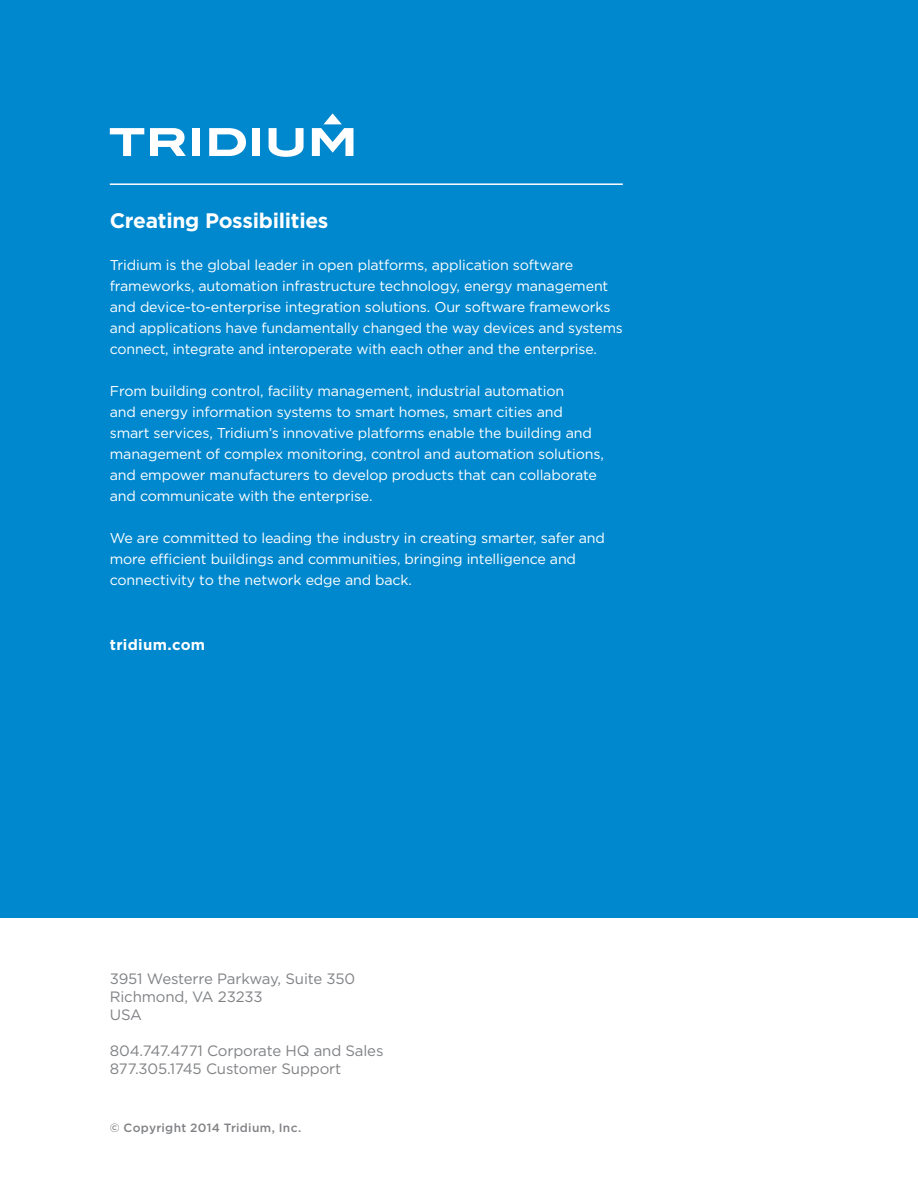
<style>
.page{position:relative;width:918px;height:1188px;background:#fff}
.page>*{position:absolute;margin:0;border:0;box-sizing:border-box;transform-origin:0 0}
.t1{font:700 21px "Gotham";letter-spacing:-.015em;color:#fff}
.t2{font:15px/18px "Gotham";letter-spacing:-.01em;color:#808285}
.t3{font:700 15px "Gotham";letter-spacing:.02em;color:#fff}
.t4{font:14.25px/21px "Gotham";letter-spacing:-.01em;color:#fff}
.t5{font:500 12px "Gotham";letter-spacing:.025em;color:#808285}
</style>
<div class="page">
<div style="left:0;top:0;width:918px;height:918px;background:#0088ce"></div>
<svg style="left:110px;top:128px;width:34px;height:28px"></svg>
<svg style="left:150px;top:128px;width:36px;height:28px"></svg>
<div style="left:192px;top:128px;width:8px;height:28px;background:#fff"></div>
<svg style="left:209px;top:128px;width:37px;height:28px"></svg>
<div style="left:252px;top:128px;width:8px;height:28px;background:#fff"></div>
<svg style="left:269px;top:128px;width:35px;height:29px"></svg>
<svg style="left:312px;top:113px;width:41px;height:43px"></svg>
<hr style="left:110px;top:183px;width:513px;height:2px;background:#fff">
<h1 class="t1" style="left:110px;top:207px;width:220px">Creating Possibilities</h1>
<p class="t4" style="left:110px;top:255px;width:514px">Tridium is the global leader in open platforms, application software frameworks, automation infrastructure technology, energy management and device-to-enterprise integration solutions. Our software frameworks and applications have fundamentally changed the way devices and systems connect, integrate and interoperate with each other and the enterprise.</p>
<p class="t4" style="left:110px;top:381px;width:496px">From building control, facility management, industrial automation<br>and energy information systems to smart homes, smart cities and smart services, Tridium’s innovative platforms enable the building and management of complex monitoring, control and automation solutions, and empower manufacturers to develop products that can collaborate and communicate with the enterprise.</p>
<p class="t4" style="left:110px;top:528px;width:497px">We are committed to leading the industry in creating smarter, safer and more efficient buildings and communities, bringing intelligence and connectivity to the network edge and back.</p>
<p class="t3" style="left:110px;top:635px;width:97px">tridium.com</p>
<p class="t2" style="left:110px;top:969px;width:247px">3951 Westerre Parkway, Suite 350<br>Richmond, VA 23233<br>USA</p>
<p class="t2" style="left:110px;top:1041px;width:275px">804.747.4771 Corporate HQ and Sales<br>877.305.1745 Customer Support</p>
<p class="t5" style="left:110px;top:1119px;width:193px">© Copyright 2014 Tridium, Inc.</p>
</div>
